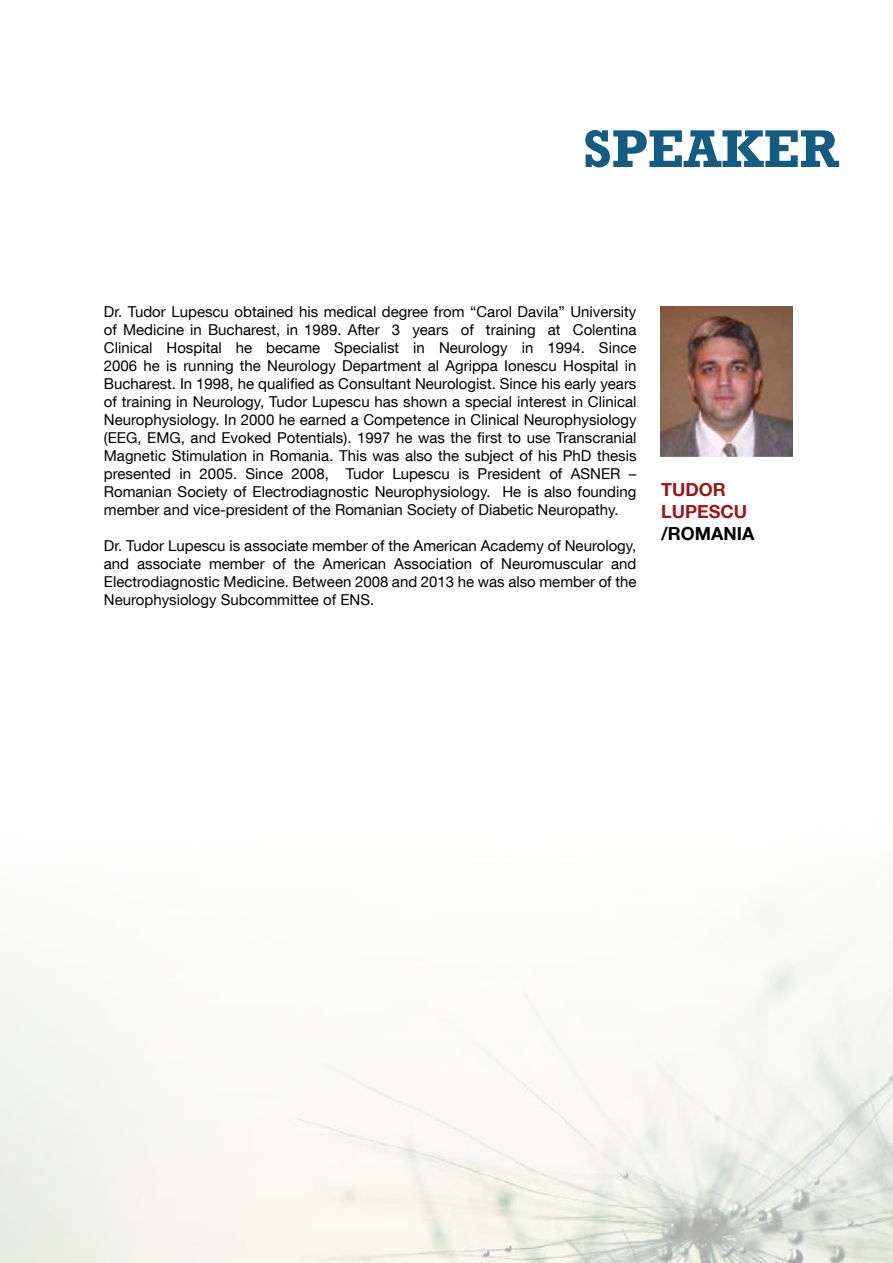
<style>
.page{position:relative;width:893px;height:1263px;background:#fff}
.page>*{position:absolute;margin:0;border:0;box-sizing:border-box;transform-origin:0 0}
.t1{font:700 54px "Rockwell";color:#155c82}
.t2{font:700 18px/21.6px "Helvetica Neue LT Com";color:#9c1519}
.t3{font:700 18px "Helvetica Neue LT Com";color:#000}
.t4{font:15px/18px "Helvetica Neue LT Com";color:#000;text-align:justify}
</style>
<div class="page">
<img style="left:0;top:306px;width:893px;height:957px">
<img style="left:661px;top:306px;width:132px;height:151px">
<h1 class="t1" style="left:583px;top:116px;width:257px">SPEAKER</h1>
<p class="t4" style="left:104px;top:302px;width:534px">Dr. Tudor Lupescu obtained his medical degree from “Carol Davila” University of Medicine in Bucharest, in 1989. After 3 years of training at Colentina Clinical Hospital he became Specialist in Neurology in 1994. Since 2006 he is running the Neurology Department al Agrippa Ionescu Hospital in Bucharest. In 1998, he qualified as Consultant Neurologist. Since his early years of training in Neurology, Tudor Lupescu has shown a special interest in Clinical Neurophysiology. In 2000 he earned a Competence in Clinical Neurophysiology (EEG, EMG, and Evoked Potentials). 1997 he was the first to use Transcranial Magnetic Stimulation in Romania. This was also the subject of his PhD thesis presented in 2005. Since 2008, Tudor Lupescu is President of ASNER – Romanian Society of Electrodiagnostic Neurophysiology. He is also founding member and vice-president of the Romanian Society of Diabetic Neuropathy.</p>
<p class="t4" style="left:104px;top:536px;width:534px">Dr. Tudor Lupescu is associate member of the American Academy of Neurology, and associate member of the American Association of Neuromuscular and Electrodiagnostic Medicine. Between 2008 and 2013 he was also member of the Neurophysiology Subcommittee of ENS.</p>
<p class="t2" style="left:661px;top:479px;width:88px">TUDOR<br>LUPESCU</p>
<p class="t3" style="left:661px;top:522px;width:95px">/ROMANIA</p>
</div>
